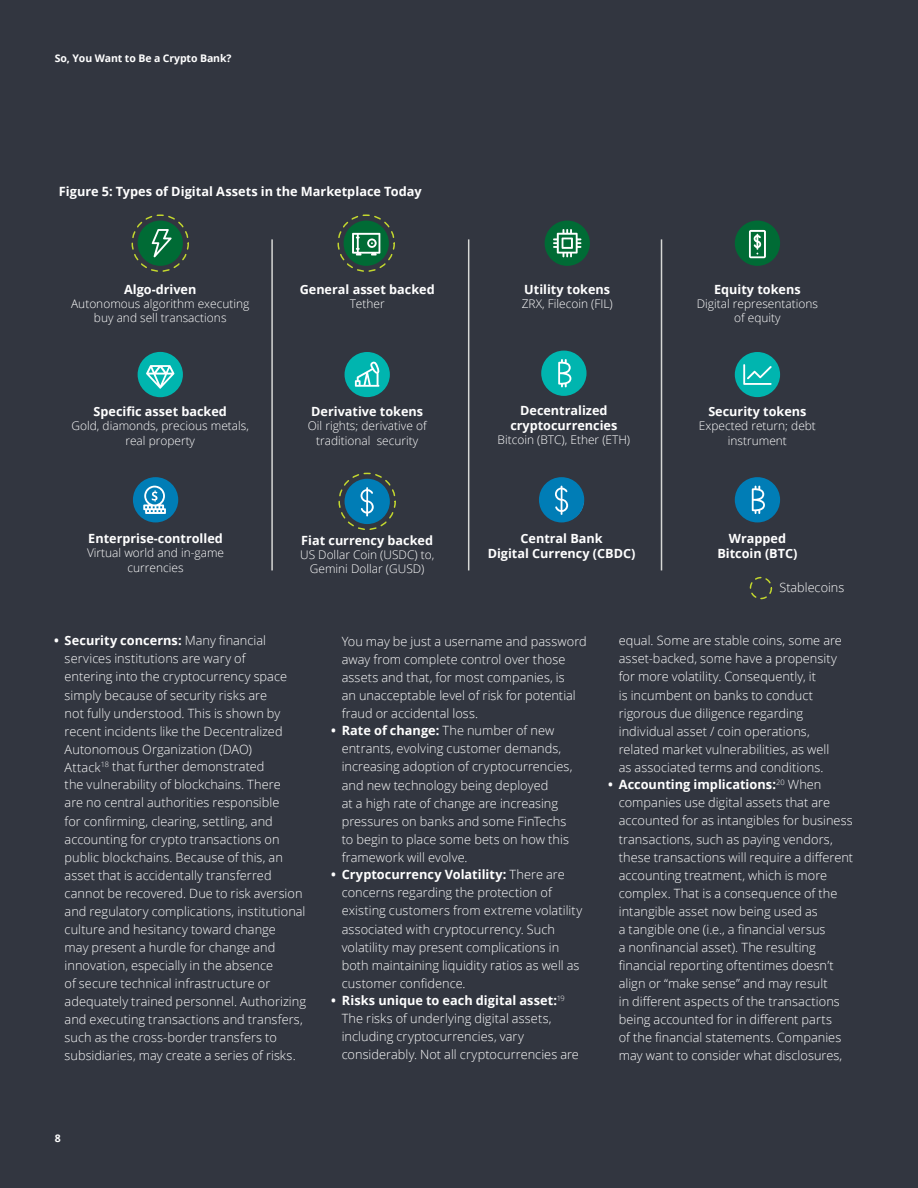
<style>
.page{position:relative;width:918px;height:1188px;background:#323640}
.page>*{position:absolute;margin:0;border:0;box-sizing:border-box;transform-origin:0 0}
.t1{font:300 12.75px/18px "Open Sans";letter-spacing:.005em;color:#fff}
.Subhead_C__8_5pt_12p{font:700 12.75px "Open Sans";letter-spacing:.005em;color:#fff}
.t2{font:700 12.6px/15.1px "Open Sans";color:#fff;text-align:center}
.t3{font:300 12.6px "Open Sans";color:#fff}
.t4{font:300 11.85px/14.2px "Open Sans";color:#fff;text-align:center}
.t5{font:700 10.5px "Open Sans";letter-spacing:-.01em;color:#fff}
.s1{font-weight:700}
</style>
<div class="page">
<svg style="left:138px;top:352px;width:45px;height:45px"></svg>
<div style="left:750px;top:577px;width:22px;height:22px;border:1px dashed #c4d82e;border-radius:50%"></div>
<svg style="left:133px;top:477px;width:45px;height:45px"></svg>
<svg style="left:541px;top:351px;width:46px;height:45px"></svg>
<svg style="left:735px;top:477px;width:45px;height:45px"></svg>
<svg style="left:545px;top:221px;width:45px;height:45px"></svg>
<div style="left:132px;top:214px;width:57px;height:58px;border:1px dashed #c4d82e;border-radius:50%"></div>
<svg style="left:138px;top:221px;width:45px;height:45px"></svg>
<div style="left:337px;top:214px;width:58px;height:58px;border:1px dashed #c4d82e;border-radius:50%"></div>
<svg style="left:344px;top:221px;width:45px;height:45px"></svg>
<div style="left:338px;top:473px;width:58px;height:57px;border:1px dashed #c4d82e;border-radius:50%"></div>
<svg style="left:345px;top:479px;width:45px;height:45px"></svg>
<svg style="left:539px;top:477px;width:45px;height:45px"></svg>
<svg style="left:735px;top:221px;width:45px;height:45px"></svg>
<svg style="left:735px;top:352px;width:45px;height:45px"></svg>
<svg style="left:345px;top:352px;width:45px;height:45px"></svg>
<hr style="left:468px;top:239px;width:1px;height:331px;background:#d7d8d6">
<hr style="left:661px;top:239px;width:1px;height:331px;background:#d7d8d6">
<hr style="left:271px;top:239px;width:2px;height:331px;background:#d7d8d6">
<p class="t5" style="left:55px;top:51px;width:178px">So, You Want to Be a Crypto Bank?</p>
<p class="Subhead_C__8_5pt_12p" style="left:59px;top:182px;width:364px">Figure 5: Types of Digital Assets in the Marketplace Today</p>
<p class="t2" style="left:124px;top:281px;width:74px">Algo-driven</p>
<p class="t4" style="left:71px;top:296px;width:180px">Autonomous algorithm executing buy and sell transactions</p>
<p class="t2" style="left:94px;top:404px;width:135px">Specific asset backed</p>
<p class="t4" style="left:72px;top:419px;width:179px">Gold, diamonds, precious metals, real property</p>
<p class="t2" style="left:88px;top:531px;width:136px">Enterprise-controlled</p>
<p class="t4" style="left:87px;top:546px;width:139px">Virtual world and in-game currencies</p>
<p class="t2" style="left:300px;top:281px;width:137px">General asset backed</p>
<p class="t4" style="left:350px;top:296px;width:36px">Tether</p>
<p class="t2" style="left:311px;top:404px;width:113px">Derivative tokens</p>
<p class="t4" style="left:308px;top:419px;width:120px">Oil rights; derivative of traditional security</p>
<p class="t2" style="left:301px;top:532px;width:133px">Fiat currency backed</p>
<p class="t4" style="left:300px;top:547px;width:136px">US Dollar Coin (USDC) to,<br>Gemini Dollar (GUSD)</p>
<p class="t2" style="left:524px;top:281px;width:87px">Utility tokens</p>
<p class="t4" style="left:522px;top:296px;width:92px">ZRX, Filecoin (FIL)</p>
<p class="t2" style="left:510px;top:402px;width:109px">Decentralized cryptocurrencies</p>
<p class="t4" style="left:498px;top:433px;width:134px">Bitcoin (BTC), Ether (ETH)</p>
<p class="t2" style="left:488px;top:531px;width:149px">Central Bank<br>Digital Currency (CBDC)</p>
<p class="t2" style="left:714px;top:281px;width:88px">Equity tokens</p>
<p class="t4" style="left:697px;top:296px;width:123px">Digital representations of equity</p>
<p class="t2" style="left:708px;top:404px;width:100px">Security tokens</p>
<p class="t4" style="left:699px;top:419px;width:119px">Expected return; debt instrument</p>
<p class="t2" style="left:717px;top:531px;width:82px">Wrapped<br>Bitcoin (BTC)</p>
<p class="t3" style="left:779px;top:579px;width:66px">Stablecoins</p>
<p class="t1" style="left:65px;top:632px;width:243px;text-indent:-11px"><span class="s1">• Security concerns:</span> Many financial services institutions are wary of<br>entering into the cryptocurrency space simply because of security risks are<br>not fully understood. This is shown by recent incidents like the Decentralized Autonomous Organization (DAO)<br>Attack<sup>18</sup> that further demonstrated<br>the vulnerability of blockchains. There<br>are no central authorities responsible<br>for confirming, clearing, settling, and accounting for crypto transactions on public blockchains. Because of this, an asset that is accidentally transferred cannot be recovered. Due to risk aversion and regulatory complications, institutional culture and hesitancy toward change<br>may present a hurdle for change and innovation, especially in the absence<br>of secure technical infrastructure or adequately trained personnel. Authorizing and executing transactions and transfers, such as the cross-border transfers to subsidiaries, may create a series of risks.</p>
<p class="t1" style="left:342px;top:632px;width:247px">You may be just a username and password away from complete control over those assets and that, for most companies, is<br>an unacceptable level of risk for potential fraud or accidental loss.</p>
<p class="t1" style="left:342px;top:722px;width:232px;text-indent:-11px"><span class="s1">• Rate of change:</span> The number of new entrants, evolving customer demands, increasing adoption of cryptocurrencies, and new technology being deployed<br>at a high rate of change are increasing pressures on banks and some FinTechs to begin to place some bets on how this framework will evolve.</p>
<p class="t1" style="left:342px;top:866px;width:242px;text-indent:-11px"><span class="s1">• Cryptocurrency Volatility:</span> There are concerns regarding the protection of existing customers from extreme volatility associated with cryptocurrency. Such volatility may present complications in both maintaining liquidity ratios as well as customer confidence.</p>
<p class="t1" style="left:342px;top:992px;width:239px;text-indent:-11px"><span class="s1">• Risks unique to each digital asset:</span><sup>19<br></sup>The risks of underlying digital assets, including cryptocurrencies, vary considerably. Not all cryptocurrencies are</p>
<p class="t1" style="left:619px;top:632px;width:225px">equal. Some are stable coins, some are asset-backed, some have a propensity for more volatility. Consequently, it<br>is incumbent on banks to conduct rigorous due diligence regarding individual asset / coin operations, related market vulnerabilities, as well as associated terms and conditions.</p>
<p class="t1" style="left:619px;top:776px;width:236px;text-indent:-11px"><span class="s1">• Accounting implications:</span><sup>20</sup> When companies use digital assets that are accounted for as intangibles for business transactions, such as paying vendors, these transactions will require a different accounting treatment, which is more complex. That is a consequence of the intangible asset now being used as<br>a tangible one (i.e., a financial versus<br>a nonfinancial asset). The resulting financial reporting oftentimes doesn’t align or “make sense” and may result<br>in different aspects of the transactions being accounted for in different parts<br>of the financial statements. Companies may want to consider what disclosures,</p>
<p class="t5" style="left:55px;top:1131px;width:7px">8</p>
</div>
